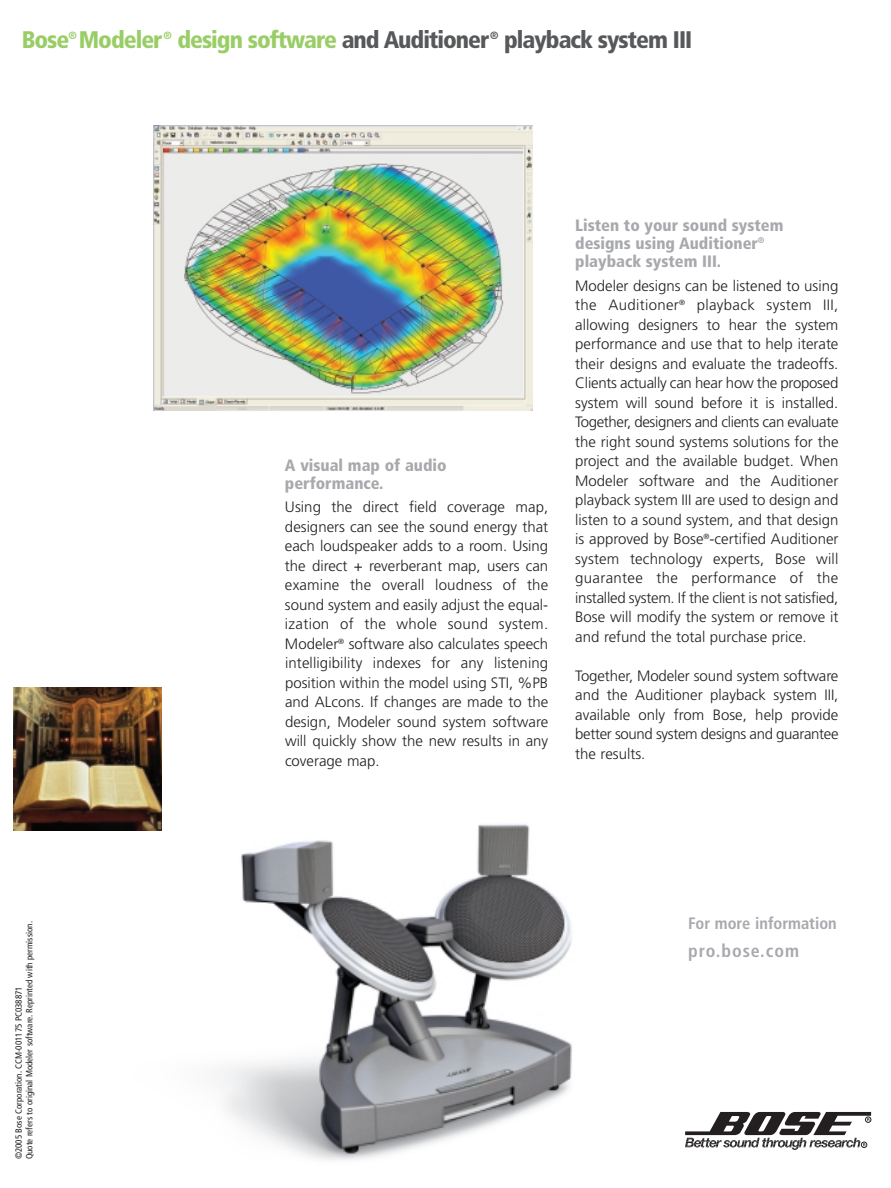
<style>
.page{position:relative;width:891px;height:1188px;background:#fff}
.page>*{position:absolute;margin:0;border:0;box-sizing:border-box;transform-origin:0 0}
.t1{font:900 condensed 24px "Frutiger";letter-spacing:-.04em;color:#99cd65}
.t2{font:900 condensed 24px "Frutiger";letter-spacing:-.04em;color:#57585a}
.t3{font:700 condensed 18px "Frutiger";letter-spacing:.05em;color:#a8a9ad}
.t4{font:900 condensed 16.5px/18px "Frutiger";color:#a8a9ad}
.t5{font:700 condensed 16.5px "Frutiger";color:#a8a9ad}
.t6{font:300 15px/19.5px "Frutiger";color:#231f20;text-align:justify}
.t7{font:900 condensed 10.5px "Frutiger";color:#99cd65}
.t8{font:900 condensed 10.5px "Frutiger";color:#57585a}
.t9{font:condensed 9px/10.8px "Frutiger";color:#231f20}
.s1{color:#57585a}
</style>
<div class="page">
<img style="left:105px;top:803px;width:467px;height:357px">
<svg style="left:685px;top:1112px;width:186px;height:38px"></svg>
<img style="left:14px;top:687px;width:147px;height:143px">
<img style="left:153px;top:126px;width:380px;height:285px">
<p class="t7" style="left:68px;top:31px;width:10px">®</p>
<p class="t7" style="left:164px;top:31px;width:10px">®</p>
<h1 class="t1" style="left:177px;top:30px;width:314px">design software <span class="s1">and Auditioner</span></h1>
<p class="t8" style="left:490px;top:31px;width:10px">®</p>
<h1 class="t2" style="left:504px;top:30px;width:190px">playback system III</h1>
<h1 class="t1" style="left:22px;top:30px;width:142px">Bose Modeler</h1>
<p class="t9" style="left:14px;top:1159px;width:240px;rotate:-90deg">©2005 Bose Corporation. CCM-001175 PC038871<br>Quote refers to original Modeler software. Reprinted with permission.</p>
<p class="t4" style="left:285px;top:457px;width:163px">A visual map of audio performance.</p>
<p class="t6" style="left:285px;top:498px;width:265px">Using the direct field coverage map, designers can see the sound energy that each loudspeaker adds to a room. Using the direct + reverberant map, users can examine the overall loudness of the sound system and easily adjust the equal&shy;ization of the whole sound system.<br>Modeler<sup>®</sup> software also calculates speech intelligibility indexes for any listening position within the model using STI, %PB and ALcons. If changes are made to the design, Modeler sound system software will quickly show the new results in any coverage map.</p>
<p class="t4" style="left:575px;top:218px;width:210px">Listen to your sound system designs using Auditioner<sup>® </sup>playback system III.</p>
<p class="t6" style="left:575px;top:277px;width:265px">Modeler designs can be listened to using the Auditioner<sup>®</sup> playback system III, allowing designers to hear the system performance and use that to help iterate their designs and evaluate the tradeoffs.<br>Clients actually can hear how the proposed system will sound before it is installed.<br>Together, designers and clients can evaluate the right sound systems solutions for the project and the available budget. When Modeler software and the Auditioner playback system III are used to design and listen to a sound system, and that design is approved by Bose<sup>®</sup>-certified Auditioner system technology experts, Bose will guarantee the performance of the installed system. If the client is not satisfied, Bose will modify the system or remove it and refund the total purchase price.</p>
<p class="t6" style="left:575px;top:667px;width:265px">Together, Modeler sound system software and the Auditioner playback system III, available only from Bose, help provide better sound system designs and guarantee the results.</p>
<p class="t5" style="left:688px;top:917px;width:150px">For more information</p>
<p class="t3" style="left:688px;top:944px;width:112px">pro.bose.com</p>
</div>
